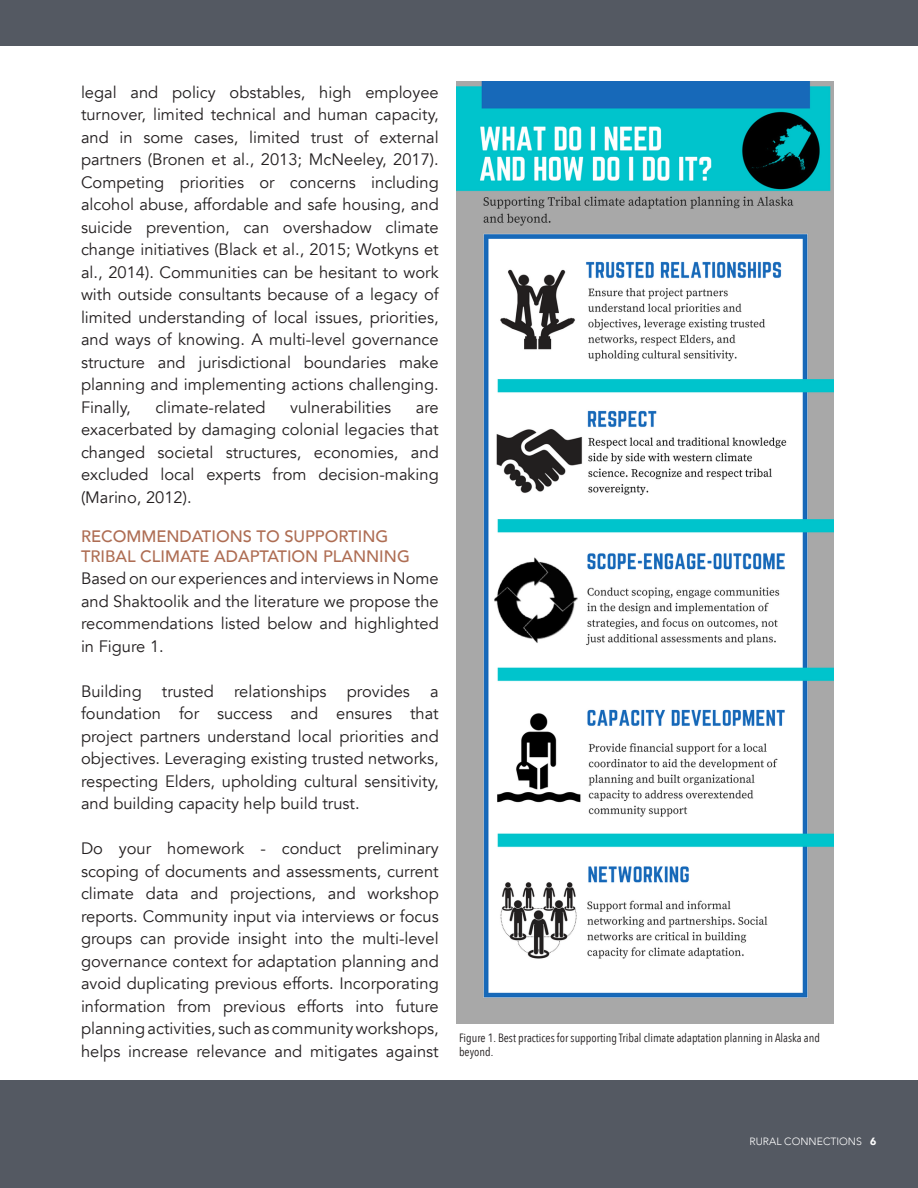
<style>
.page{position:relative;width:918px;height:1188px;background:#fff}
.page>*{position:absolute;margin:0;border:0;box-sizing:border-box;transform-origin:0 0}
.t1{font:16.5px/22.5px "Avenir";color:#231f20;text-align:justify}
.t2{font:500 16.5px/19.8px "Avenir";color:#ae6d53}
.t3{font:12px/14.4px "Avenir Next Condensed";color:#231f20}
.t4{font:300 10.5px "Avenir";color:#fff}
.s1{font-weight:900}
</style>
<div class="page">
<div style="left:0;top:1080px;width:918px;height:108px;background:#545962"></div>
<div style="left:0;top:0;width:918px;height:45px;background:#545962"></div>
<img style="left:457px;top:81px;width:376px;height:943px">
<p class="t1" style="left:81px;top:81px;width:359px">legal and policy obstables, high employee turnover, limited technical and human capacity, and in some cases, limited trust of external partners (Bronen et al., 2013; McNeeley, 2017).<br>Competing priorities or concerns including alcohol abuse, affordable and safe housing, and suicide prevention, can overshadow climate change initiatives (Black et al., 2015; Wotkyns et al., 2014). Communities can be hesitant to work with outside consultants because of a legacy of limited understanding of local issues, priorities, and ways of knowing. A multi-level governance structure and jurisdictional boundaries make planning and implementing actions challenging.<br>Finally,</p>
<p class="t1" style="left:155px;top:396px;width:112px">climate-related</p>
<p class="t1" style="left:290px;top:396px;width:103px">vulnerabilities</p>
<p class="t1" style="left:81px;top:396px;width:359px;text-indent:335px">are exacerbated by damaging colonial legacies that changed societal structures, economies, and excluded local experts from decision-making (Marino, 2012).</p>
<p class="t2" style="left:81px;top:526px;width:330px">RECOMMENDATIONS TO SUPPORTING<br>TRIBAL CLIMATE ADAPTATION PLANNING</p>
<p class="t1" style="left:81px;top:568px;width:359px">Based on our experiences and interviews in Nome and Shaktoolik and the literature we propose the recommendations listed below and highlighted in Figure 1.</p>
<p class="t1" style="left:81px;top:680px;width:359px">Building trusted relationships provides a foundation for success and ensures that project partners understand local priorities and objectives. Leveraging existing trusted networks, respecting Elders, upholding cultural sensitivity, and building capacity help build trust.</p>
<p class="t1" style="left:81px;top:838px;width:359px">Do your homework - conduct preliminary scoping of documents and assessments, current climate data and projections, and workshop reports. Community input via interviews or focus groups can provide insight into the multi-level governance context for adaptation planning and avoid duplicating previous efforts. Incorporating information from previous efforts into future planning activities, such as community workshops, helps increase relevance and mitigates against</p>
<p class="t3" style="left:459px;top:1030px;width:363px">Figure 1. Best practices for supporting Tribal climate adaptation planning in Alaska and beyond.</p>
<p class="t4" style="left:750px;top:1135px;width:128px">RURAL CONNECTIONS <span class="s1">6</span></p>
</div>
